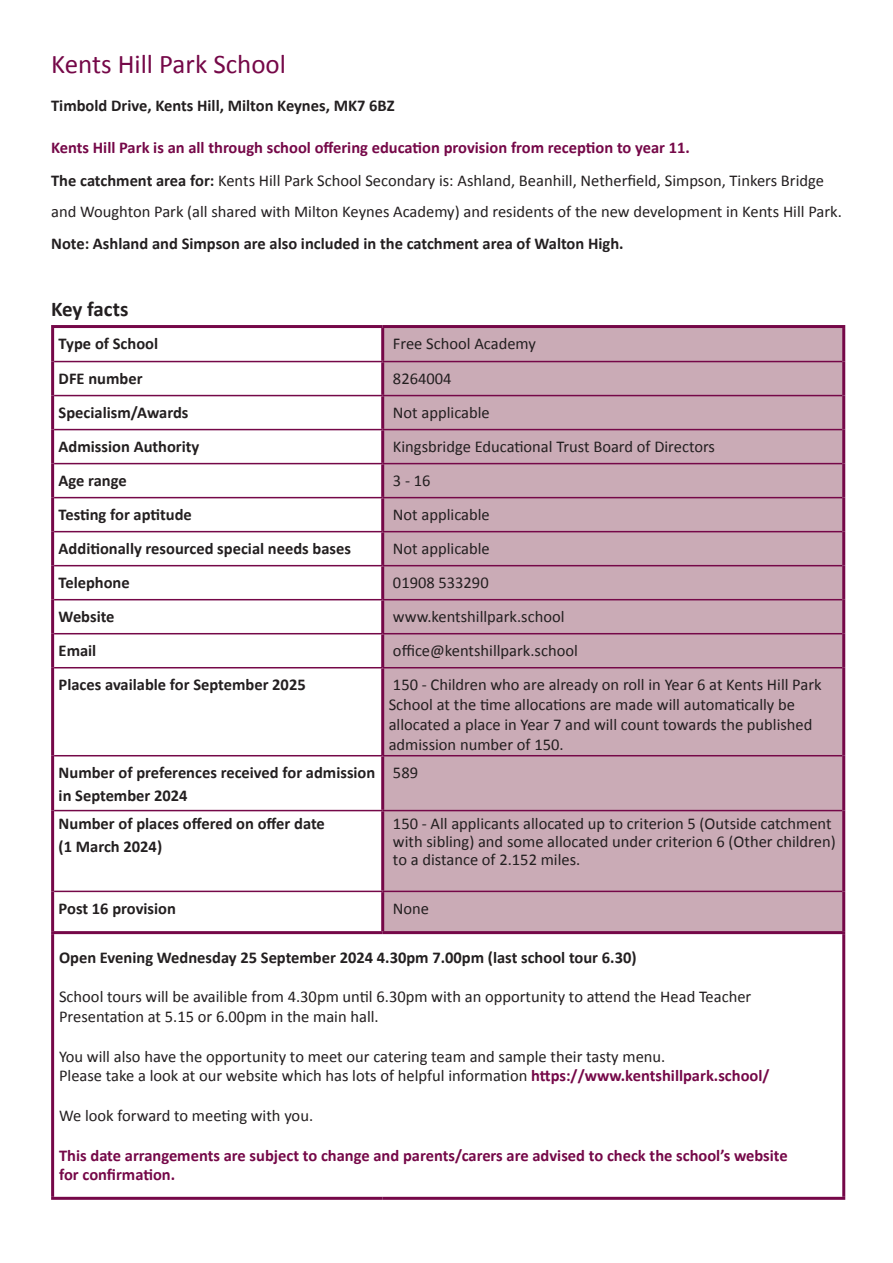
<style>
.page{position:relative;width:893px;height:1263px;background:#fff}
.page>*{position:absolute;margin:0;border:0;box-sizing:border-box;transform-origin:0 0}
.t1{font:27px "Calibri";color:#750848}
.t2{font:700 21px "Calibri";letter-spacing:-.005em;color:#231f20}
.t3{font:16.5px/19.8px "Calibri";color:#231f20}
.t4{font:700 16.5px/22.5px "Calibri";color:#231f20}
.t5{font:700 16.5px "Calibri";color:#750848}
.t6{font:700 16.5px "Calibri";color:#7b0747}
.s1{font-weight:700}
.s2{font-weight:700;color:#750848}
</style>
<div class="page">
<div style="left:384px;top:328px;width:458px;height:603px;background:#caabb6"></div>
<hr style="left:51px;top:934px;width:3px;height:263px;background:#750848">
<hr style="left:842px;top:934px;width:3px;height:263px;background:#750848">
<hr style="left:51px;top:1197px;width:332px;height:3px;background:#750848">
<hr style="left:383px;top:1197px;width:462px;height:3px;background:#750848">
<hr style="left:51px;top:325px;width:332px;height:3px;background:#750848">
<hr style="left:51px;top:328px;width:3px;height:34px;background:#750848">
<hr style="left:383px;top:325px;width:462px;height:3px;background:#750848">
<hr style="left:381px;top:328px;width:3px;height:33px;background:#750848">
<hr style="left:842px;top:328px;width:3px;height:34px;background:#750848">
<hr style="left:54px;top:361px;width:329px;height:1px;background:#750848">
<hr style="left:383px;top:361px;width:459px;height:1px;background:#750848">
<hr style="left:51px;top:362px;width:3px;height:34px;background:#750848">
<hr style="left:381px;top:362px;width:3px;height:33px;background:#750848">
<hr style="left:842px;top:362px;width:3px;height:34px;background:#750848">
<hr style="left:51px;top:430px;width:3px;height:34px;background:#750848">
<hr style="left:381px;top:430px;width:3px;height:33px;background:#750848">
<hr style="left:842px;top:430px;width:3px;height:34px;background:#750848">
<hr style="left:54px;top:395px;width:329px;height:1px;background:#750848">
<hr style="left:383px;top:395px;width:459px;height:1px;background:#750848">
<hr style="left:54px;top:429px;width:329px;height:1px;background:#750848">
<hr style="left:383px;top:429px;width:459px;height:1px;background:#750848">
<hr style="left:51px;top:396px;width:3px;height:34px;background:#750848">
<hr style="left:381px;top:396px;width:3px;height:33px;background:#750848">
<hr style="left:842px;top:396px;width:3px;height:34px;background:#750848">
<hr style="left:54px;top:463px;width:329px;height:1px;background:#750848">
<hr style="left:383px;top:463px;width:459px;height:1px;background:#750848">
<hr style="left:51px;top:464px;width:3px;height:34px;background:#750848">
<hr style="left:381px;top:464px;width:3px;height:33px;background:#750848">
<hr style="left:842px;top:464px;width:3px;height:34px;background:#750848">
<hr style="left:54px;top:497px;width:329px;height:1px;background:#750848">
<hr style="left:383px;top:497px;width:459px;height:1px;background:#750848">
<hr style="left:54px;top:531px;width:329px;height:1px;background:#750848">
<hr style="left:383px;top:531px;width:459px;height:1px;background:#750848">
<hr style="left:54px;top:565px;width:329px;height:1px;background:#750848">
<hr style="left:383px;top:565px;width:459px;height:1px;background:#750848">
<hr style="left:54px;top:599px;width:329px;height:1px;background:#750848">
<hr style="left:383px;top:599px;width:459px;height:1px;background:#750848">
<hr style="left:54px;top:633px;width:329px;height:1px;background:#750848">
<hr style="left:383px;top:633px;width:459px;height:1px;background:#750848">
<hr style="left:54px;top:667px;width:329px;height:1px;background:#750848">
<hr style="left:383px;top:667px;width:459px;height:1px;background:#750848">
<hr style="left:54px;top:755px;width:329px;height:1px;background:#750848">
<hr style="left:383px;top:755px;width:459px;height:1px;background:#750848">
<hr style="left:54px;top:810px;width:329px;height:1px;background:#750848">
<hr style="left:383px;top:810px;width:459px;height:1px;background:#750848">
<hr style="left:54px;top:891px;width:329px;height:1px;background:#750848">
<hr style="left:383px;top:891px;width:459px;height:1px;background:#750848">
<hr style="left:51px;top:498px;width:3px;height:34px;background:#750848">
<hr style="left:381px;top:498px;width:3px;height:33px;background:#750848">
<hr style="left:842px;top:498px;width:3px;height:34px;background:#750848">
<hr style="left:51px;top:532px;width:3px;height:34px;background:#750848">
<hr style="left:381px;top:532px;width:3px;height:33px;background:#750848">
<hr style="left:842px;top:532px;width:3px;height:34px;background:#750848">
<hr style="left:51px;top:566px;width:3px;height:34px;background:#750848">
<hr style="left:381px;top:566px;width:3px;height:33px;background:#750848">
<hr style="left:842px;top:566px;width:3px;height:34px;background:#750848">
<hr style="left:51px;top:600px;width:3px;height:34px;background:#750848">
<hr style="left:381px;top:600px;width:3px;height:33px;background:#750848">
<hr style="left:842px;top:600px;width:3px;height:34px;background:#750848">
<hr style="left:51px;top:634px;width:3px;height:34px;background:#750848">
<hr style="left:381px;top:634px;width:3px;height:33px;background:#750848">
<hr style="left:842px;top:634px;width:3px;height:34px;background:#750848">
<hr style="left:51px;top:668px;width:3px;height:88px;background:#750848">
<hr style="left:381px;top:668px;width:3px;height:87px;background:#750848">
<hr style="left:842px;top:668px;width:3px;height:88px;background:#750848">
<hr style="left:51px;top:756px;width:3px;height:54px;background:#750848">
<hr style="left:381px;top:756px;width:3px;height:54px;background:#750848">
<hr style="left:842px;top:756px;width:3px;height:54px;background:#750848">
<hr style="left:51px;top:810px;width:3px;height:81px;background:#750848">
<hr style="left:381px;top:811px;width:3px;height:80px;background:#750848">
<hr style="left:842px;top:810px;width:3px;height:81px;background:#750848">
<hr style="left:51px;top:891px;width:3px;height:40px;background:#750848">
<hr style="left:381px;top:892px;width:3px;height:39px;background:#750848">
<hr style="left:842px;top:891px;width:3px;height:40px;background:#750848">
<hr style="left:51px;top:931px;width:332px;height:3px;background:#750848">
<hr style="left:383px;top:931px;width:462px;height:3px;background:#750848">
<p class="t1" style="left:51px;top:47px;width:236px">Kents Hill Park School</p>
<p class="t4" style="left:51px;top:94px;width:345px">Timbold Drive, Kents Hill, Milton Keynes, MK7 6BZ</p>
<p class="t5" style="left:51px;top:136px;width:640px">Kents Hill Park is an all through school offering education provision from reception to year 11.</p>
<p class="t3" style="left:51px;top:164px;width:792px;line-height:31.5px"><span class="s1">The catchment area for:</span> Kents Hill Park School Secondary is: Ashland, Beanhill, Netherfield, Simpson, Tinkers Bridge and Woughton Park (all shared with Milton Keynes Academy) and residents of the new development in Kents Hill Park.</p>
<p class="t4" style="left:51px;top:232px;width:574px">Note: Ashland and Simpson are also included in the catchment area of Walton High.</p>
<p class="t2" style="left:51px;top:296px;width:79px">Key facts</p>
<p class="t4" style="left:59px;top:332px;width:101px">Type of School</p>
<p class="t3" style="left:393px;top:334px;width:144px">Free School Academy</p>
<p class="t4" style="left:59px;top:367px;width:85px">DFE number</p>
<p class="t3" style="left:393px;top:369px;width:60px">8264004</p>
<p class="t4" style="left:59px;top:401px;width:131px">Specialism/Awards</p>
<p class="t3" style="left:393px;top:403px;width:98px">Not applicable</p>
<p class="t4" style="left:59px;top:435px;width:142px">Admission Authority</p>
<p class="t3" style="left:393px;top:437px;width:324px">Kingsbridge Educational Trust Board of Directors</p>
<p class="t4" style="left:59px;top:469px;width:70px">Age range</p>
<p class="t3" style="left:393px;top:471px;width:39px">3 - 16</p>
<p class="t4" style="left:59px;top:503px;width:135px">Testing for aptitude</p>
<p class="t3" style="left:393px;top:505px;width:98px">Not applicable</p>
<p class="t4" style="left:59px;top:537px;width:294px">Additionally resourced special needs bases</p>
<p class="t3" style="left:393px;top:539px;width:98px">Not applicable</p>
<p class="t4" style="left:59px;top:571px;width:73px">Telephone</p>
<p class="t3" style="left:393px;top:573px;width:97px">01908 533290</p>
<p class="t4" style="left:59px;top:605px;width:57px">Website</p>
<p class="t3" style="left:393px;top:607px;width:173px">www.kentshillpark.school</p>
<p class="t4" style="left:59px;top:639px;width:39px">Email</p>
<p class="t3" style="left:393px;top:641px;width:186px">office@kentshillpark.school</p>
<p class="t4" style="left:59px;top:673px;width:249px">Places available for September 2025</p>
<p class="t3" style="left:389px;top:675px;width:434px">150 - Children who are already on roll in Year 6 at Kents Hill Park School at the time allocations are made will automatically be allocated a place in Year 7 and will count towards the published admission number of 150.</p>
<p class="t4" style="left:59px;top:761px;width:318px">Number of preferences received for admission in September 2024</p>
<p class="t3" style="left:393px;top:763px;width:27px">589</p>
<p class="t4" style="left:59px;top:813px;width:268px">Number of places offered on offer date</p>
<p class="t4" style="left:59px;top:835px;width:105px">(1 March 2024)</p>
<p class="t3" style="left:393px;top:815px;width:444px;line-height:18px">150 - All applicants allocated up to criterion 5 (Outside catchment with sibling) and some allocated under criterion 6 (Other children) to a distance of 2.152 miles.</p>
<p class="t3" style="left:393px;top:828px;width:365px">150 - All applicants allocated up to criterion 5 (Outside</p>
<p class="t4" style="left:59px;top:897px;width:119px">Post 16 provision</p>
<p class="t3" style="left:393px;top:899px;width:38px">None</p>
<p class="t4" style="left:59px;top:946px;width:579px">Open Evening Wednesday 25 September 2024 4.30pm 7.00pm (last school tour 6.30)</p>
<p class="t3" style="left:59px;top:987px;width:694px">School tours will be availible from 4.30pm until 6.30pm with an opportunity to attend the Head Teacher<br>Presentation at 5.15 or 6.00pm in the main hall.</p>
<p class="t3" style="left:59px;top:1046px;width:608px">You will also have the opportunity to meet our catering team and sample their tasty menu.</p>
<p class="t3" style="left:59px;top:1066px;width:712px">Please take a look at our website which has lots of helpful information <span class="s2">https://www.kentshillpark.school/</span></p>
<p class="t3" style="left:59px;top:1105px;width:256px">We look forward to meeting with you.</p>
<p class="t5" style="left:59px;top:1144px;width:730px">This date arrangements are subject to change and parents/carers are advised to check the school’s website</p>
<p class="t5" style="left:59px;top:1164px;width:118px">for confirmation.</p>
<p class="t3" style="left:64px;top:988px;width:697px">School tours wi l be available from 4.30pm until 6.30pm with an o portunity to attend the Head teacher presentation at 5.15pm or 6.00pm in the main hall.</p>
<p class="t6" style="left:530px;top:1068px;width:240px">https://www.kentshillpark.school/</p>
</div>
